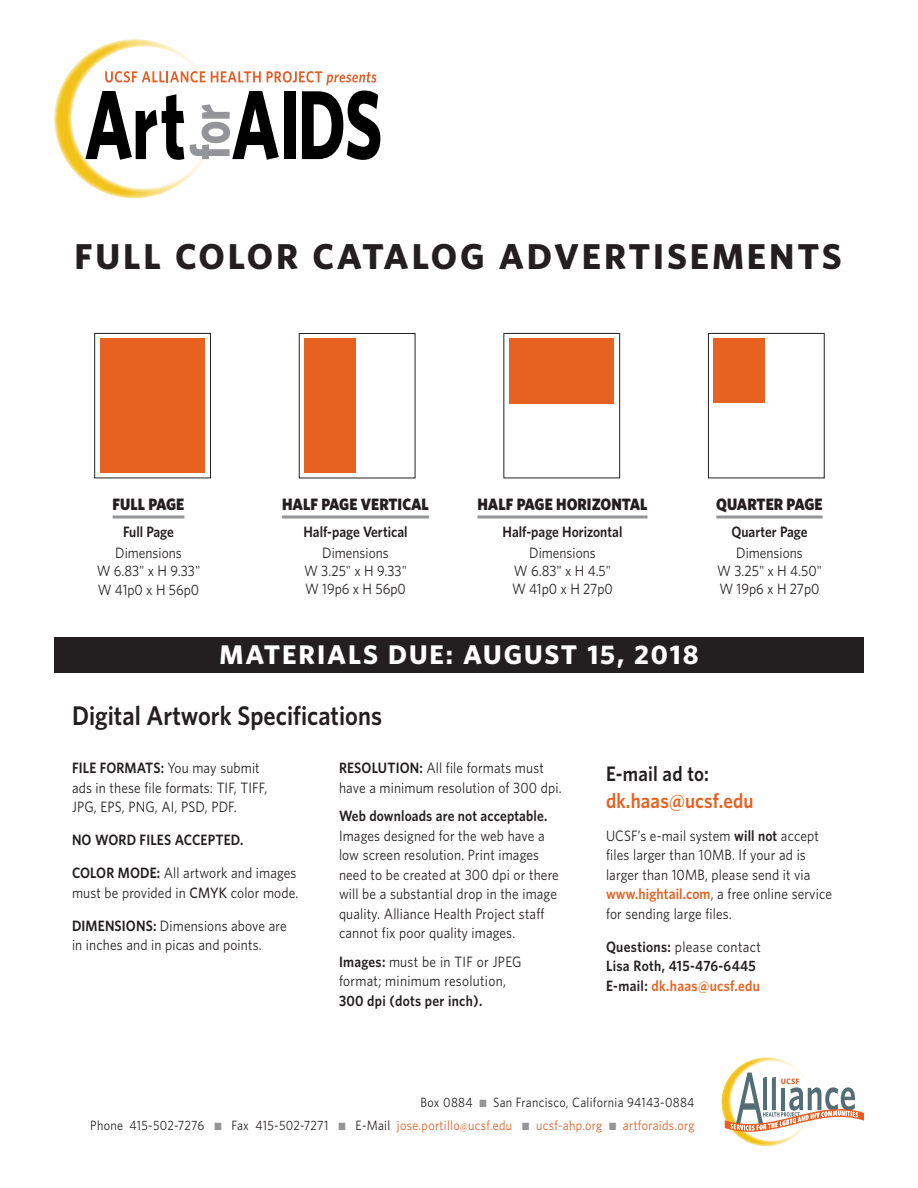
<style>
.page{position:relative;width:918px;height:1188px;background:#fff}
.page>*{position:absolute;margin:0;border:0;box-sizing:border-box;transform-origin:0 0}
.t1{font:700 36px "Whitney";letter-spacing:.08em;color:#231f20}
.t2{font:600 27px "Whitney";color:#231f20;scale:.9 1}
.t3{font:700 27px "Whitney";letter-spacing:.07em;color:#fff}
.t4{font:600 21px "Whitney";letter-spacing:.01em;color:#e76120;scale:.9 1}
.t5{font:600 21px "Whitney";letter-spacing:.01em;color:#231f20;scale:.9 1}
.t6{font:900 16.5px "Whitney";color:#231f20;scale:.9 1}
.t7{font:15px/19.5px "Whitney";letter-spacing:.01em;color:#231f20;scale:.9 1}
.t8{font:600 15px/19.5px "Whitney";letter-spacing:.01em;color:#231f20;scale:.9 1}
.t9{font:13.5px/22.5px "Whitney";letter-spacing:.025em;color:#231f20;text-align:right;scale:.9 1}
.s1{font-weight:600}
.s2{font-weight:500}
.s3{font-weight:600;color:#e76120}
.s4{font-weight:400}
.s5{color:#e76120}
.s6{color:#939598}
.s7{color:#e75d25}
.s8{font-size:10.5px;color:#e75d25}
</style>
<div class="page">
<svg style="left:721px;top:1057px;width:143px;height:89px"></svg>
<svg style="left:54px;top:39px;width:326px;height:159px"></svg>
<hr style="left:113px;top:516px;width:71px;height:3px;background:#939598">
<hr style="left:282px;top:516px;width:147px;height:3px;background:#939598">
<hr style="left:477px;top:516px;width:171px;height:3px;background:#939598">
<hr style="left:716px;top:516px;width:107px;height:3px;background:#939598">
<div style="left:54px;top:637px;width:810px;height:36px;background:#231f20"></div>
<div style="left:94px;top:333px;width:117px;height:145px;border:1px solid #231f20"></div>
<div style="left:100px;top:339px;width:105px;height:134px;background:#e76120"></div>
<div style="left:708px;top:333px;width:117px;height:145px;border:1px solid #231f20"></div>
<div style="left:714px;top:339px;width:51px;height:64px;background:#e76120"></div>
<div style="left:299px;top:333px;width:116px;height:145px;border:1px solid #231f20"></div>
<div style="left:305px;top:339px;width:51px;height:134px;background:#e76120"></div>
<div style="left:503px;top:333px;width:117px;height:145px;border:1px solid #231f20"></div>
<div style="left:509px;top:339px;width:105px;height:65px;background:#e76120"></div>
<h1 class="t1" style="left:74px;top:232px;width:769px">FULL COLOR CATALOG ADVERTISEMENTS</h1>
<p class="t6" style="left:113px;top:493px;width:81px">FULL PAGE</p>
<p class="t8" style="left:123px;top:521px;width:58px">Full Page</p>
<p class="t7" style="left:97px;top:543px;width:117px;line-height:18px;text-align:center">Dimensions<br>W 6.83" x H 9.33"</p>
<p class="t7" style="left:98px;top:580px;width:114px">W 41p0 x H 56p0</p>
<p class="t6" style="left:282px;top:493px;width:154px">HALF PAGE VERTICAL</p>
<p class="t8" style="left:303px;top:521px;width:117px">Half-page Vertical</p>
<p class="t7" style="left:304px;top:543px;width:116px;line-height:18px;text-align:center">Dimensions<br>W 3.25" x H 9.33"<br>W 19p6 x H 56p0</p>
<p class="t6" style="left:477px;top:493px;width:190px">HALF PAGE HORI ZONTAL</p>
<p class="t8" style="left:503px;top:521px;width:135px">Half-page Horizontal</p>
<p class="t7" style="left:512px;top:543px;width:114px;line-height:18px;text-align:center">Dimensions<br>W 6.83" x H 4.5"<br>W 41p0 x H 27p0</p>
<p class="t6" style="left:716px;top:493px;width:120px">QUARTER PAGE</p>
<p class="t8" style="left:731px;top:521px;width:86px">Quarter Page</p>
<p class="t7" style="left:717px;top:543px;width:118px;line-height:18px;text-align:center">Dimensions<br>W 3.25" x H 4.50"<br>W 19p6 x H 27p0</p>
<h2 class="t3" style="left:219px;top:636px;width:481px">MATERIALS DUE: AUGUST 15, 2018</h2>
<h2 class="t2" style="left:72px;top:698px;width:346px">Digital Artwork Specifications</h2>
<p class="t7" style="left:72px;top:758px;width:219px"><span class="s1">FILE FORMATS:</span> You may submit ads in these file formats: TIF, TIFF,<br>JPG, EPS, PNG, AI, PSD, PDF.</p>
<p class="t8" style="left:72px;top:830px;width:52px">No word</p>
<p class="t8" style="left:140px;top:830px;width:8px">files</p>
<p class="t8" style="left:175px;top:830px;width:39px">accepted</p>
<p class="t8" style="left:240px;top:830px;width:5px">.</p>
<p class="t7" style="left:72px;top:863px;width:253px"><span class="s1">COLOR MODE:</span> All artwork and images must be provided in <span class="s2">CMYK</span> color mode.</p>
<p class="t7" style="left:72px;top:915px;width:240px"><span class="s1">DIMENSIONS:</span> Dimensions above are in inches and in picas and points.</p>
<p class="t7" style="left:339px;top:758px;width:249px"><span class="s1">RESOLUTION:</span> All file formats must have a minimum resolution of 300 dpi.</p>
<p class="t8" style="left:339px;top:806px;width:233px">Web downloads are not acceptable.</p>
<p class="t7" style="left:339px;top:825px;width:246px">Images designed for the web have a low screen resolution. Print images need to be created at 300 dpi or there will be a substantial drop in the image quality. Alliance Health Project staff cannot fix poor quality images.</p>
<p class="t7" style="left:339px;top:951px;width:204px"><span class="s1">Images:</span> must be in TIF or JPEG format; minimum resolution,</p>
<p class="t8" style="left:339px;top:990px;width:161px">300 dpi (dots per inch).</p>
<h3 class="t5" style="left:606px;top:759px;width:116px">E-mail ad to:</h3>
<h3 class="t4" style="left:606px;top:786px;width:165px">dk.haas@ucsf.edu</h3>
<p class="t7" style="left:606px;top:825px;width:253px">UCSF’s e-mail system <span class="s1">will not</span> accept files larger than 10MB. If your ad is larger than 10MB, please send it via <span class="s3">www.hightail.com</span>, a free online service for sending large files.</p>
<p class="t8" style="left:606px;top:936px;width:174px">Questions: <span class="s4">please contact<br></span>Lisa Roth, 415-476-6445<br>E-mail: <span class="s5">dk.haas@ucsf.edu</span></p>
<p class="t9" style="left:90px;top:1091px;width:673px">Box 0884 <span class="s6">■</span> San Francisco, California 94143-0884<br>phone 415-502-7276 <span class="s6">■</span> fax 415-502-7271 <span class="s6">■</span> e-mail <span class="s7">jose.portillo</span><span class="s8">@</span><span class="s7">ucsf.edu</span> <span class="s6">■</span> <span class="s7">ucsf-ahp.org</span> <span class="s6">■</span> <span class="s7">artforaids.org</span></p>
</div>
